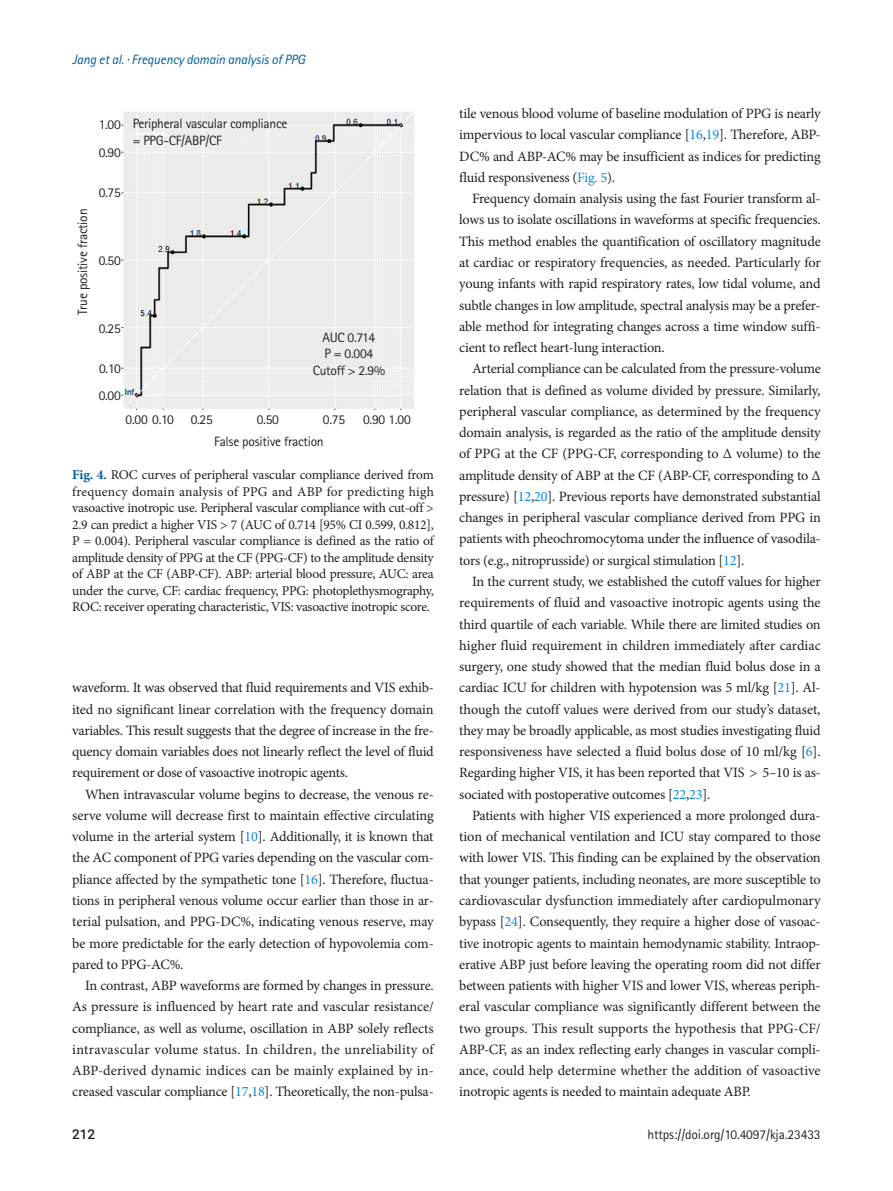
<style>
.page{position:relative;width:893px;height:1191px;background:#fff}
.page>*{position:absolute;margin:0;border:0;box-sizing:border-box;transform-origin:0 0}
.body{font:14.25px/21.3px "Minion Pro";letter-spacing:-.015em;color:#231f20;text-align:justify}
.fig-caption{font:13.5px/16.5px "Minion Pro";letter-spacing:-.025em;color:#231f20;text-align:justify}
.picture_print{font:13.5px "Rotis Sans Serif Std";letter-spacing:-.02em;color:#231f20}
.t1{font:italic 13.5px "Rotis Sans Serif Std";letter-spacing:-.01em;color:#015a98}
.t2{font:500 13.5px "Roboto";color:#231f20}
.s1{color:#231f20}
.s2{font-weight:700;color:#015a98}
.s3{color:#0b88de}
</style>
<div class="page">
<img style="left:121px;top:112px;width:293px;height:298px">
<p class="t1" style="left:72px;top:51px;width:234px">Jang et al. <span class="s1">·</span> Frequency domain analysis of PPG</p>
<p class="picture_print" style="left:75px;top:314px;width:107px;rotate:-90deg">True positive fraction</p>
<p class="picture_print" style="left:99px;top:117px;width:24px">1.00</p>
<p class="picture_print" style="left:99px;top:144px;width:24px">0.90</p>
<p class="picture_print" style="left:99px;top:185px;width:24px">0.75</p>
<p class="picture_print" style="left:133px;top:116px;width:156px">Peripheral vascular compliance</p>
<p class="picture_print" style="left:133px;top:132px;width:91px">= PPG-CF/ABP/CF</p>
<p class="picture_print" style="left:99px;top:253px;width:24px">0.50</p>
<p class="picture_print" style="left:99px;top:320px;width:24px">0.25</p>
<p class="picture_print" style="left:99px;top:361px;width:23px">0.10</p>
<p class="picture_print" style="left:99px;top:388px;width:24px">0.00</p>
<p class="picture_print" style="left:322px;top:329px;width:54px">AUC 0.714</p>
<p class="picture_print" style="left:324px;top:346px;width:50px">P = 0.004</p>
<p class="picture_print" style="left:313px;top:362px;width:74px">Cutoff &gt; 2.9%</p>
<p class="picture_print" style="left:126px;top:411px;width:50px">0.00 0.10</p>
<p class="picture_print" style="left:191px;top:411px;width:24px">0.25</p>
<p class="picture_print" style="left:257px;top:411px;width:24px">0.50</p>
<p class="picture_print" style="left:323px;top:411px;width:24px">0.75</p>
<p class="picture_print" style="left:363px;top:411px;width:49px">0.90 1.00</p>
<p class="picture_print" style="left:214px;top:433px;width:111px">False positive fraction</p>
<p class="fig-caption" style="left:72px;top:466px;width:363px"><span class="s2">Fig. 4.</span> ROC curves of peripheral vascular compliance derived from frequency domain analysis of PPG and ABP for predicting high vasoactive inotropic use. Peripheral vascular compliance with cut-off &gt; 2.9 can predict a higher VIS &gt; 7 (AUC of 0.714 [95% CI 0.599, 0.812], P = 0.004). Peripheral vascular compliance is defined as the ratio of amplitude density of PPG at the CF (PPG-CF) to the amplitude density of ABP at the CF (ABP-CF). ABP: arterial blood pressure, AUC: area under the curve, CF: cardiac frequency, PPG: photoplethysmography, ROC: receiver operating characteristic, VIS: vasoactive inotropic score.</p>
<p class="body" style="left:72px;top:677px;width:363px">waveform. It was observed that fluid requirements and VIS exhib&shy;ited no significant linear correlation with the frequency domain variables. This result suggests that the degree of increase in the fre&shy;quency domain variables does not linearly reflect the level of fluid requirement or dose of vasoactive inotropic agents.</p>
<p class="body" style="left:72px;top:783px;width:363px;text-indent:13px">When intravascular volume begins to decrease, the venous re&shy;serve volume will decrease first to maintain effective circulating volume in the arterial system [<span class="s3">10</span>]. Additionally, it is known that the AC component of PPG varies depending on the vascular com&shy;pliance affected by the sympathetic tone [<span class="s3">16</span>]. Therefore, fluctua&shy;tions in peripheral venous volume occur earlier than those in ar&shy;terial pulsation, and PPG-DC%, indicating venous reserve, may be more predictable for the early detection of hypovolemia com&shy;pared to PPG-AC%.</p>
<p class="body" style="left:72px;top:975px;width:363px;text-indent:13px">In contrast, ABP waveforms are formed by changes in pressure.<br>As pressure is influenced by heart rate and vascular resistance/ compliance, as well as volume, oscillation in ABP solely reflects intravascular volume status. In children, the unreliability of ABP-derived dynamic indices can be mainly explained by in&shy;creased vascular compliance [<span class="s3">17</span>,<span class="s3">18</span>]. Theoretically, the non-pulsa-</p>
<p class="body" style="left:459px;top:103px;width:363px">tile venous blood volume of baseline modulation of PPG is nearly impervious to local vascular compliance [<span class="s3">16</span>,<span class="s3">19</span>]. Therefore, ABP-DC% and ABP-AC% may be insufficient as indices for predicting fluid responsiveness (<span class="s3">Fig. 5</span>).</p>
<p class="body" style="left:459px;top:188px;width:363px;text-indent:13px">Frequency domain analysis using the fast Fourier transform al&shy;lows us to isolate oscillations in waveforms at specific frequencies.<br>This method enables the quantification of oscillatory magnitude at cardiac or respiratory frequencies, as needed. Particularly for young infants with rapid respiratory rates, low tidal volume, and subtle changes in low amplitude, spectral analysis may be a prefer&shy;able method for integrating changes across a time window suffi&shy;cient to reflect heart-lung interaction.</p>
<p class="body" style="left:459px;top:358px;width:363px;text-indent:13px">Arterial compliance can be calculated from the pressure-volume relation that is defined as volume divided by pressure. Similarly, peripheral vascular compliance, as determined by the frequency domain analysis, is regarded as the ratio of the amplitude density of PPG at the CF (PPG-CF, corresponding to Δ volume) to the amplitude density of ABP at the CF (ABP-CF, corresponding to Δ pressure) [<span class="s3">12</span>,<span class="s3">20</span>]. Previous reports have demonstrated substantial changes in peripheral vascular compliance derived from PPG in patients with pheochromocytoma under the influence of vasodila&shy;tors (e.g., nitroprusside) or surgical stimulation [<span class="s3">12</span>].</p>
<p class="body" style="left:459px;top:571px;width:363px;text-indent:13px">In the current study, we established the cutoff values for higher requirements of fluid and vasoactive inotropic agents using the third quartile of each variable. While there are limited studies on higher fluid requirement in children immediately after cardiac surgery, one study showed that the median fluid bolus dose in a cardiac ICU for children with hypotension was 5 ml/kg [<span class="s3">21</span>]. Al&shy;though the cutoff values were derived from our study’s dataset, they may be broadly applicable, as most studies investigating fluid responsiveness have selected a fluid bolus dose of 10 ml/kg [<span class="s3">6</span>].<br>Regarding higher VIS, it has been reported that VIS &gt; 5–10 is as&shy;sociated with postoperative outcomes [<span class="s3">22</span>,<span class="s3">23</span>].</p>
<p class="body" style="left:459px;top:804px;width:363px;text-indent:13px">Patients with higher VIS experienced a more prolonged dura&shy;tion of mechanical ventilation and ICU stay compared to those with lower VIS. This finding can be explained by the observation that younger patients, including neonates, are more susceptible to cardiovascular dysfunction immediately after cardiopulmonary bypass [<span class="s3">24</span>]. Consequently, they require a higher dose of vasoac&shy;tive inotropic agents to maintain hemodynamic stability. Intraop&shy;erative ABP just before leaving the operating room did not differ between patients with higher VIS and lower VIS, whereas periph&shy;eral vascular compliance was significantly different between the two groups. This result supports the hypothesis that PPG-CF/ ABP-CF, as an index reflecting early changes in vascular compli&shy;ance, could help determine whether the addition of vasoactive inotropic agents is needed to maintain adequate ABP.</p>
<p class="t2" style="left:72px;top:1124px;width:25px">212</p>
<p class="picture_print" style="left:647px;top:1126px;width:175px">https://doi.org/10.4097/kja.23433</p>
</div>
